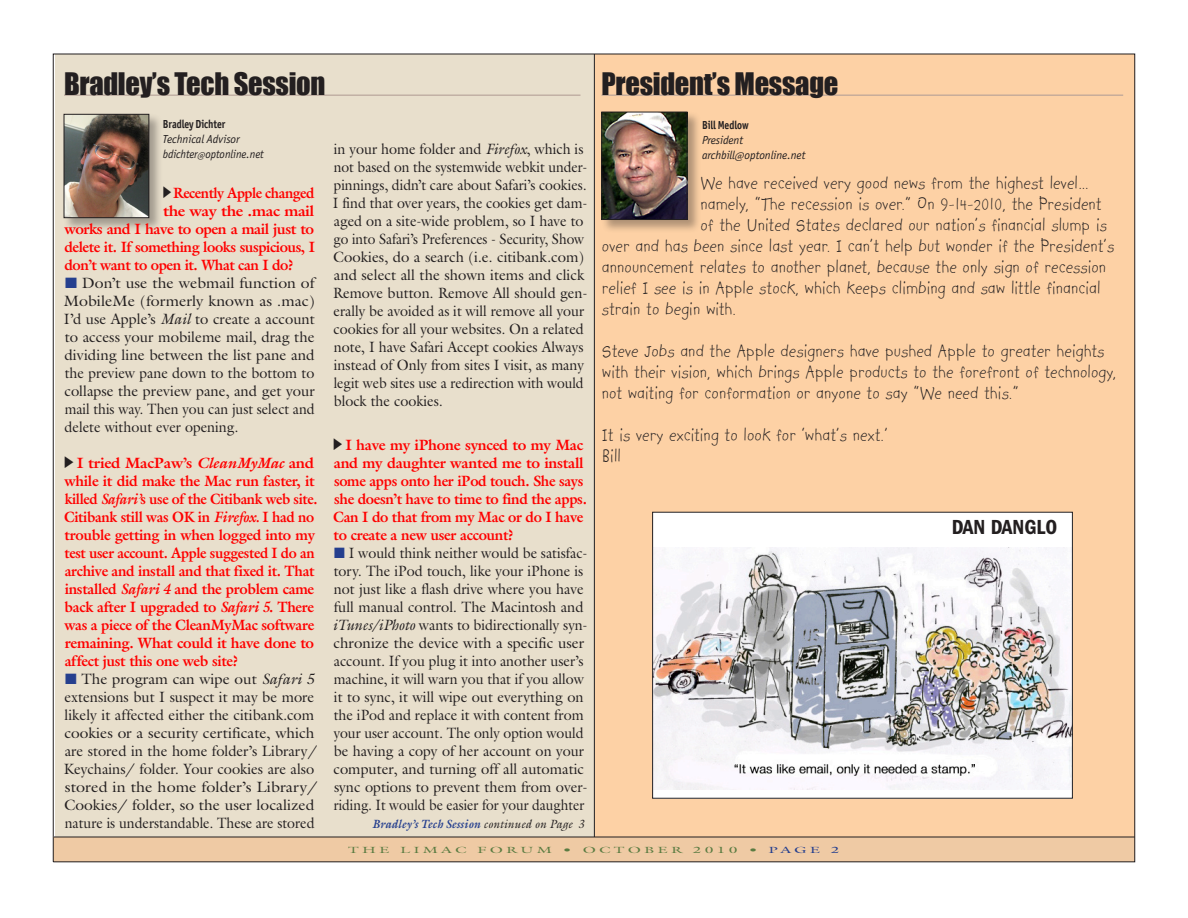
<style>
.page{position:relative;width:1188px;height:918px;background:#fff}
.page>*{position:absolute;margin:0;border:0;box-sizing:border-box;transform-origin:0 0}
.Heads{font:28.5px "Impact";letter-spacing:-.01em;color:#231f20}
.t1{font:600 condensed 21px "Franklin Gothic";color:#231f20}
.Body__No_Indents{font:19.5px/21px "Kidprint";letter-spacing:.04em;color:#231f20;scale:.92 1}
.Body__No_Indents-2{font:15px/18px "Galliard Pro";color:#231f20;scale:.95 1}
.Body__No_Indents-3{font:700 15px/18px "Galliard Pro";letter-spacing:-.02em;color:#f00}
.Body__No_Indents-4{font:15px/18px "Galliard Pro";color:#231f20}
.Body__No_Indents-5{font:15px/18px "Galliard Pro";color:#231f20;text-align:justify;scale:1.05 1}
.Body__No_Indents-6{font:700 15px "Galliard Pro";letter-spacing:-.02em;color:#f00;scale:.95 1}
.Body__No_Indents-7{font:700 15px "Galliard Pro";letter-spacing:-.02em;color:#f00;scale:.92 1}
.Body__No_Indents-8{font:700 15px "Galliard Pro";letter-spacing:-.02em;color:#f00;scale:1.07 1}
.t2{font:italic 12px/15px "Officina Sans";letter-spacing:-.005em;color:#231f20}
.Body__No_Indents-9{font:italic 700 12px "Galliard Pro";letter-spacing:.015em;color:#253f8e;scale:.95 1}
.Officina_Book__No_In{font:700 12px "Officina Sans";letter-spacing:-.005em;color:#231f20;scale:.85 1}
.t3{font:9px "Galliard Pro";letter-spacing:.2em;color:#5b7c42;scale:1.75 1}
.s1{font-size:9px}
.s2{color:#253f8e}
.s3{font-style:italic}
.s4{font-weight:400;color:#231f20}
.s5{font-size:10.5px}
</style>
<div class="page">
<div style="left:595px;top:54px;width:540px;height:783px;background:#fdd1a5"></div>
<div style="left:55px;top:54px;width:540px;height:783px;background:#e8dfcc"></div>
<div style="left:53px;top:837px;width:1082px;height:25px;background:#efcaa4"></div>
<hr style="left:54px;top:837px;width:1081px;height:1px;background:#231f20">
<hr style="left:594px;top:54px;width:1px;height:783px;background:#231f20">
<hr style="left:64px;top:95px;width:517px;height:1px;background:#b5a197">
<div style="left:63px;top:114px;width:100px;height:117px;background:#231f20;opacity:.35"></div>
<img style="left:66px;top:116px;width:81px;height:100px">
<div style="left:64px;top:114px;width:85px;height:104px;border:1px solid #231f20"></div>
<div style="left:601px;top:111px;width:100px;height:122px;background:#231f20;opacity:.35"></div>
<img style="left:603px;top:114px;width:82px;height:104px">
<div style="left:601px;top:112px;width:86px;height:108px;border:1px solid #231f20"></div>
<hr style="left:602px;top:95px;width:521px;height:1px;background:#b5a197">
<div style="left:653px;top:512px;width:419px;height:286px;background:#fff"></div>
<img style="left:654px;top:548px;width:417px;height:241px">
<div style="left:652px;top:512px;width:421px;height:287px;border:1px solid #231f20"></div>
<p class="Heads" style="left:64px;top:61px;width:263px">Bradley’s Tech Session</p>
<p class="Officina_Book__No_In" style="left:163px;top:117px;width:75px">Bradley Dichter</p>
<p class="t2" style="left:163px;top:132px;width:102px">Technical Advisor bdichter<span class="s1">@</span>optonline.net</p>
<p class="Body__No_Indents-7" style="left:173px;top:183px;width:155px">Recently Apple changed</p>
<p class="Body__No_Indents-8" style="left:163px;top:201px;width:143px">the way the .mac mail</p>
<p class="Body__No_Indents-3" style="left:65px;top:220px;width:251px">works and I have to open a mail just to</p>
<p class="Body__No_Indents-6" style="left:65px;top:237px;width:265px">delete it. If something looks suspicious, I</p>
<p class="Body__No_Indents-6" style="left:65px;top:255px;width:243px">don’t want to open it. What can I do?</p>
<p class="Body__No_Indents-5" style="left:64px;top:274px;width:241px"><span class="s2">■</span> Don’t use the webmail function of MobileMe (formerly known as .mac)<br>I’d use Apple’s <span class="s3">Mail</span> to create a account to access your mobileme mail, drag the dividing line between the list pane and the preview pane down to the bottom to collapse the preview pane, and get your mail this way. Then you can just select and delete without ever opening.</p>
<p class="Body__No_Indents-3" style="left:64px;top:454px;width:255px;text-indent:13px">I tried MacPaw’s <span class="s3">CleanMyMac</span> and while it did make the Mac run faster, it killed <span class="s3">Safari’</span>s use of the Citibank web site.<br>Citibank still was OK in <span class="s3">Firefox.</span> I had no trouble getting in when logged into my test user account. Apple suggested I do an archive and install and that fixed it. That installed <span class="s3">Safari 4</span> and the problem came back after I upgraded to <span class="s3">Safari 5</span>. There was a piece of the CleanMyMac software remaining. What could it have done to affect just this one web site?</p>
<p class="Body__No_Indents-4" style="left:64px;top:670px;width:255px"><span class="s2">■</span> The program can wipe out <span class="s3">Safari 5 </span>extensions but I suspect it may be more likely it affected either the citibank.com cookies or a security certificate, which are stored in the home folder’s Library/ Keychains/ folder. Your cookies are also stored in the home folder’s Library/ Cookies/ folder, so the user localized nature is understandable. These are stored</p>
<p class="Body__No_Indents-2" style="left:333px;top:139px;width:270px">in your home folder and <span class="s3">Firefox</span>, which is not based on the systemwide webkit under&shy;pinnings, didn’t care about Safari’s cookies.<br>I find that over years, the cookies get dam&shy;aged on a site-wide problem, so I have to go into Safari’s Preferences - Security, Show Cookies, do a search (i.e. citibank.com) and select all the shown items and click Remove button. Remove All should gen&shy;erally be avoided as it will remove all your cookies for all your websites. On a related note, I have Safari Accept cookies Always instead of Only from sites I visit, as many legit web sites use a redirection with would block the cookies.</p>
<p class="Body__No_Indents-3" style="left:333px;top:436px;width:255px;text-indent:12px">I have my iPhone synced to my Mac and my daughter wanted me to install some apps onto her iPod touch. She says she doesn’t have to time to find the apps.<br>Can I do that from my Mac or do I have to create a new user account?</p>
<p class="Body__No_Indents-2" style="left:333px;top:544px;width:270px"><span class="s2">■</span> I would think neither would be satisfac&shy;tory. The iPod touch, like your iPhone is not just like a flash drive where you have full manual control. The Macintosh and <span class="s3">iTunes/iPhoto</span> wants to bidirectionally syn&shy;chronize the device with a specific user account. If you plug it into another user’s machine, it will warn you that if you allow it to sync, it will wipe out everything on the iPod and replace it with content from your user account. The only option would be having a copy of her account on your computer, and turning off all automatic sync options to prevent them from over&shy;riding. It would be easier for your daughter</p>
<p class="Body__No_Indents-9" style="left:372px;top:817px;width:225px">Bradley’s Tech Session <span class="s4">continued on Page 3</span></p>
<p class="Heads" style="left:602px;top:61px;width:238px">President’s Message</p>
<p class="Officina_Book__No_In" style="left:702px;top:118px;width:56px">Bill Medlow</p>
<p class="t2" style="left:702px;top:133px;width:42px">President</p>
<p class="t2" style="left:702px;top:148px;width:105px">archbill<span class="s5">@</span>optonline.net</p>
<p class="Body__No_Indents" style="left:701px;top:173px;width:423px">We have received very good news from the highest level…</p>
<p class="Body__No_Indents" style="left:701px;top:194px;width:437px">namely, “The recession is over.” On 9-14-2010, the President</p>
<p class="Body__No_Indents" style="left:701px;top:215px;width:443px">of the United States declared our nation’s financial slump is</p>
<p class="Body__No_Indents" style="left:602px;top:236px;width:558px">over and has been since last year. I can’t help but wonder if the President’s</p>
<p class="Body__No_Indents" style="left:602px;top:257px;width:549px">announcement relates to another planet, because the only sign of recession</p>
<p class="Body__No_Indents" style="left:602px;top:278px;width:543px">relief I see is in Apple stock, which keeps climbing and saw little financial</p>
<p class="Body__No_Indents" style="left:602px;top:299px;width:147px">strain to begin with.</p>
<p class="Body__No_Indents" style="left:602px;top:341px;width:560px">Steve Jobs and the Apple designers have pushed Apple to greater heights with their vision, which brings Apple products to the forefront of technology, not waiting for conformation or anyone to say “We need this.”</p>
<p class="Body__No_Indents" style="left:602px;top:425px;width:312px">It is very exciting to look for ‘what’s next.’</p>
<p class="Body__No_Indents" style="left:602px;top:446px;width:22px">Bill</p>
<p class="t1" style="left:952px;top:515px;width:107px">DAN DANGLO</p>
<p class="t3" style="left:348px;top:844px;width:282px">THE LIMAC FORUM • OCTOBER 2010 • <span class="s2">PAGE 2</span></p>
</div>
